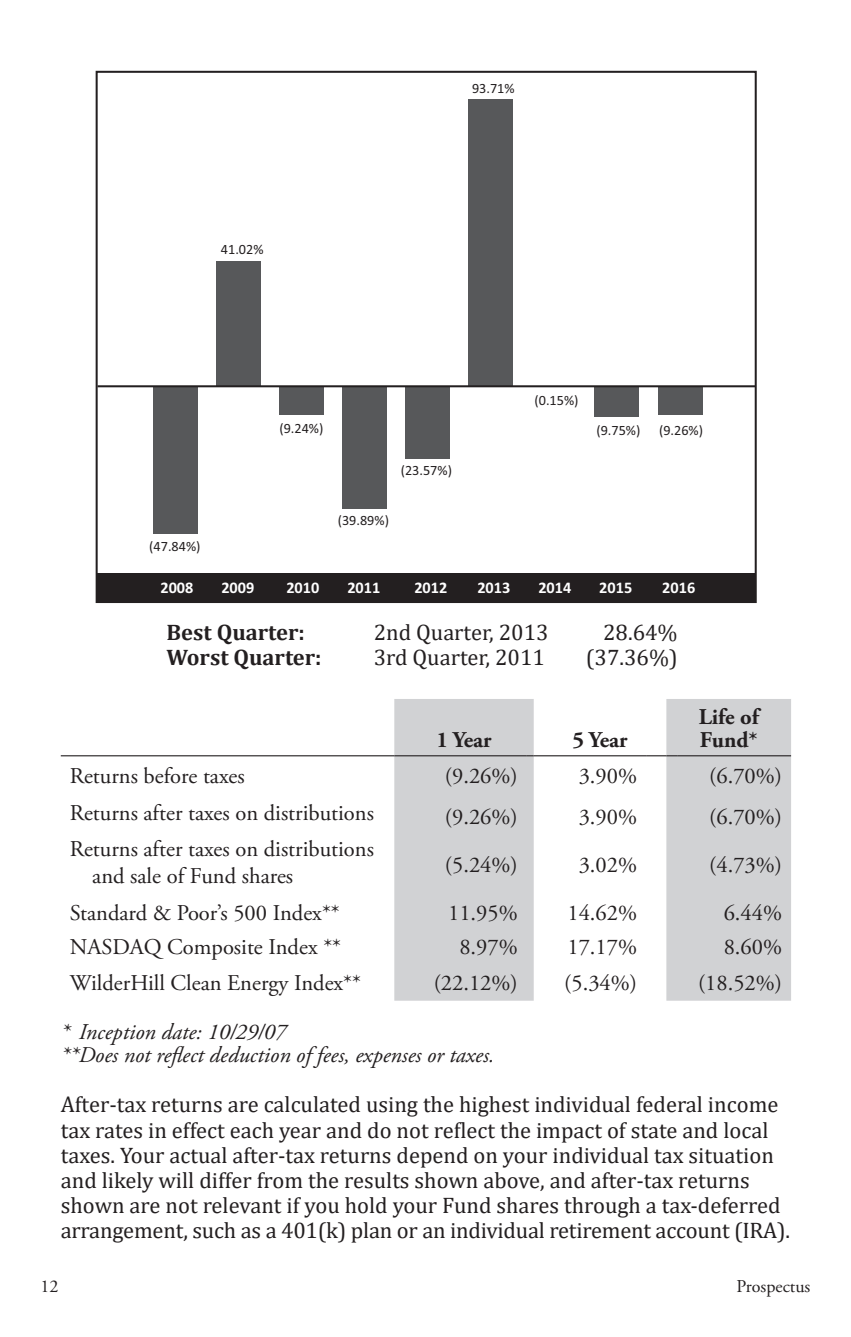
<style>
.page{position:relative;width:851px;height:1337px;background:#fff}
.page>*{position:absolute;margin:0;border:0;box-sizing:border-box;transform-origin:0 0}
.Performance_Table{font:22.5px/25.2px "Cambria";color:#231f20}
.t1{font:22.5px "Adobe Garamond Pro";color:#231f20}
.Footnote{font:italic 22.5px "Adobe Garamond Pro";color:#231f20}
.Bar_Chart_Table{font:700 22.5px "Cambria";color:#231f20}
.Bar_Chart_Table-2{font:22.5px "Cambria";color:#231f20}
.Performance_Table_He{font:700 22.5px/22.5px "Adobe Garamond Pro";color:#231f20}
.t2{font:18px "Adobe Garamond Pro";color:#231f20}
.t3{font:700 16.2px "Calibri";color:#fff}
.t4{font:14.17px "Calibri";color:#231f20}
</style>
<div class="page">
<svg style="left:394px;top:699px;width:397px;height:301px;fill:#d1d2d4"></svg>
<hr style="left:61px;top:755px;width:333px;height:1px;background:#231f20">
<hr style="left:394px;top:755px;width:132px;height:1px;background:#231f20">
<hr style="left:533px;top:755px;width:113px;height:1px;background:#231f20">
<svg style="left:646px;top:755px;width:31px;height:1px"></svg>
<hr style="left:677px;top:755px;width:114px;height:1px;background:#231f20">
<div style="left:96px;top:574px;width:660px;height:29px;background:#231f20"></div>
<div style="left:96px;top:71px;width:660px;height:532px;border:2px solid #231f20"></div>
<div style="left:658px;top:387px;width:44px;height:28px;background:#57585a"></div>
<div style="left:595px;top:387px;width:44px;height:29px;background:#57585a"></div>
<hr style="left:532px;top:387px;width:44px;height:1px;background:#57585a">
<div style="left:469px;top:99px;width:44px;height:288px;background:#57585a"></div>
<div style="left:406px;top:387px;width:44px;height:72px;background:#57585a"></div>
<div style="left:343px;top:387px;width:44px;height:122px;background:#57585a"></div>
<div style="left:280px;top:387px;width:44px;height:28px;background:#57585a"></div>
<div style="left:217px;top:261px;width:44px;height:126px;background:#57585a"></div>
<div style="left:154px;top:387px;width:44px;height:146px;background:#57585a"></div>
<hr style="left:97px;top:385px;width:658px;height:2px;background:#231f20">
<p class="t4" style="left:472px;top:78px;width:44px">93.71%</p>
<p class="t4" style="left:221px;top:240px;width:44px">41.02%</p>
<p class="t4" style="left:149px;top:536px;width:53px">(47.84%)</p>
<p class="t4" style="left:279px;top:418px;width:45px">(9.24%)</p>
<p class="t4" style="left:401px;top:460px;width:53px">(23.57%)</p>
<p class="t4" style="left:338px;top:511px;width:53px">(39.89%)</p>
<p class="t4" style="left:534px;top:390px;width:45px">(0.15%)</p>
<p class="t4" style="left:596px;top:420px;width:45px">(9.75%)</p>
<p class="t4" style="left:659px;top:420px;width:45px">(9.26%)</p>
<p class="t3" style="left:160px;top:576px;width:34px">2008</p>
<p class="t3" style="left:221px;top:576px;width:34px">2009</p>
<p class="t3" style="left:286px;top:576px;width:34px">2010</p>
<p class="t3" style="left:347px;top:576px;width:34px">2011</p>
<p class="t3" style="left:414px;top:576px;width:34px">2012</p>
<p class="t3" style="left:477px;top:576px;width:34px">2013</p>
<p class="t3" style="left:538px;top:576px;width:34px">2014</p>
<p class="t3" style="left:599px;top:576px;width:34px">2015</p>
<p class="t3" style="left:662px;top:576px;width:34px">2016</p>
<p class="Bar_Chart_Table" style="left:166px;top:616px;width:140px">Best Quarter:</p>
<p class="Performance_Table" style="left:374px;top:619px;width:176px">2nd Quarter, 2013</p>
<p class="Performance_Table" style="left:603px;top:619px;width:76px">28.64%</p>
<p class="Bar_Chart_Table" style="left:166px;top:641px;width:156px">Worst Quarter:</p>
<p class="Bar_Chart_Table-2" style="left:374px;top:644px;width:173px">3rd Quarter, 2011</p>
<p class="Bar_Chart_Table-2" style="left:586px;top:644px;width:93px">(37.36%)</p>
<p class="Performance_Table_He" style="left:436px;top:729px;width:56px">1 Year</p>
<p class="Performance_Table_He" style="left:572px;top:729px;width:56px">5 Year</p>
<p class="Performance_Table_He" style="left:698px;top:706px;width:62px">Life of<br>Fund*</p>
<p class="t1" style="left:70px;top:762px;width:176px">Returns before taxes</p>
<p class="t1" style="left:445px;top:762px;width:74px">(9.26%)</p>
<p class="t1" style="left:578px;top:762px;width:60px">3.90%</p>
<p class="t1" style="left:709px;top:762px;width:74px">(6.70%)</p>
<p class="t1" style="left:70px;top:799px;width:306px">Returns after taxes on distributions</p>
<p class="t1" style="left:445px;top:803px;width:74px">(9.26%)</p>
<p class="t1" style="left:578px;top:803px;width:60px">3.90%</p>
<p class="t1" style="left:709px;top:803px;width:74px">(6.70%)</p>
<p class="t1" style="left:70px;top:835px;width:306px">Returns after taxes on distributions</p>
<p class="t1" style="left:92px;top:862px;width:202px">and sale of Fund shares</p>
<p class="t1" style="left:445px;top:851px;width:74px">(5.24%)</p>
<p class="t1" style="left:578px;top:851px;width:60px">3.02%</p>
<p class="t1" style="left:709px;top:851px;width:74px">(4.73%)</p>
<p class="t1" style="left:70px;top:899px;width:271px">Standard &amp; Poor’s 500 Index**</p>
<p class="t1" style="left:448px;top:899px;width:71px">11.95%</p>
<p class="t1" style="left:567px;top:899px;width:71px">14.62%</p>
<p class="t1" style="left:723px;top:899px;width:60px">6.44%</p>
<p class="t1" style="left:70px;top:933px;width:273px">NASDAQ Composite Index **</p>
<p class="t1" style="left:459px;top:933px;width:60px">8.97%</p>
<p class="t1" style="left:567px;top:933px;width:71px">17.17%</p>
<p class="t1" style="left:723px;top:933px;width:60px">8.60%</p>
<p class="t1" style="left:70px;top:969px;width:293px">WilderHill Clean Energy Index**</p>
<p class="t1" style="left:433px;top:969px;width:86px">(22.12%)</p>
<p class="t1" style="left:564px;top:969px;width:74px">(5.34%)</p>
<p class="t1" style="left:698px;top:969px;width:86px">(18.52%)</p>
<p class="Footnote" style="left:61px;top:1018px;width:227px">* Inception date: 10/29/07</p>
<p class="Footnote" style="left:61px;top:1041px;width:435px">**Does not reflect deduction of fees, expenses or taxes.</p>
<p class="Performance_Table" style="left:61px;top:1092px;width:730px">After-tax returns are calculated using the highest individual federal income tax rates in effect each year and do not reflect the impact of state and local taxes. Your actual after-tax returns depend on your individual tax situation and likely will differ from the results shown above, and after-tax returns shown are not relevant if you hold your Fund shares through a tax-deferred arrangement, such as a 401(k) plan or an individual retirement account (IRA).</p>
<p class="t2" style="left:40px;top:1275px;width:19px">12</p>
<p class="t2" style="left:736px;top:1275px;width:75px">Prospectus</p>
</div>
